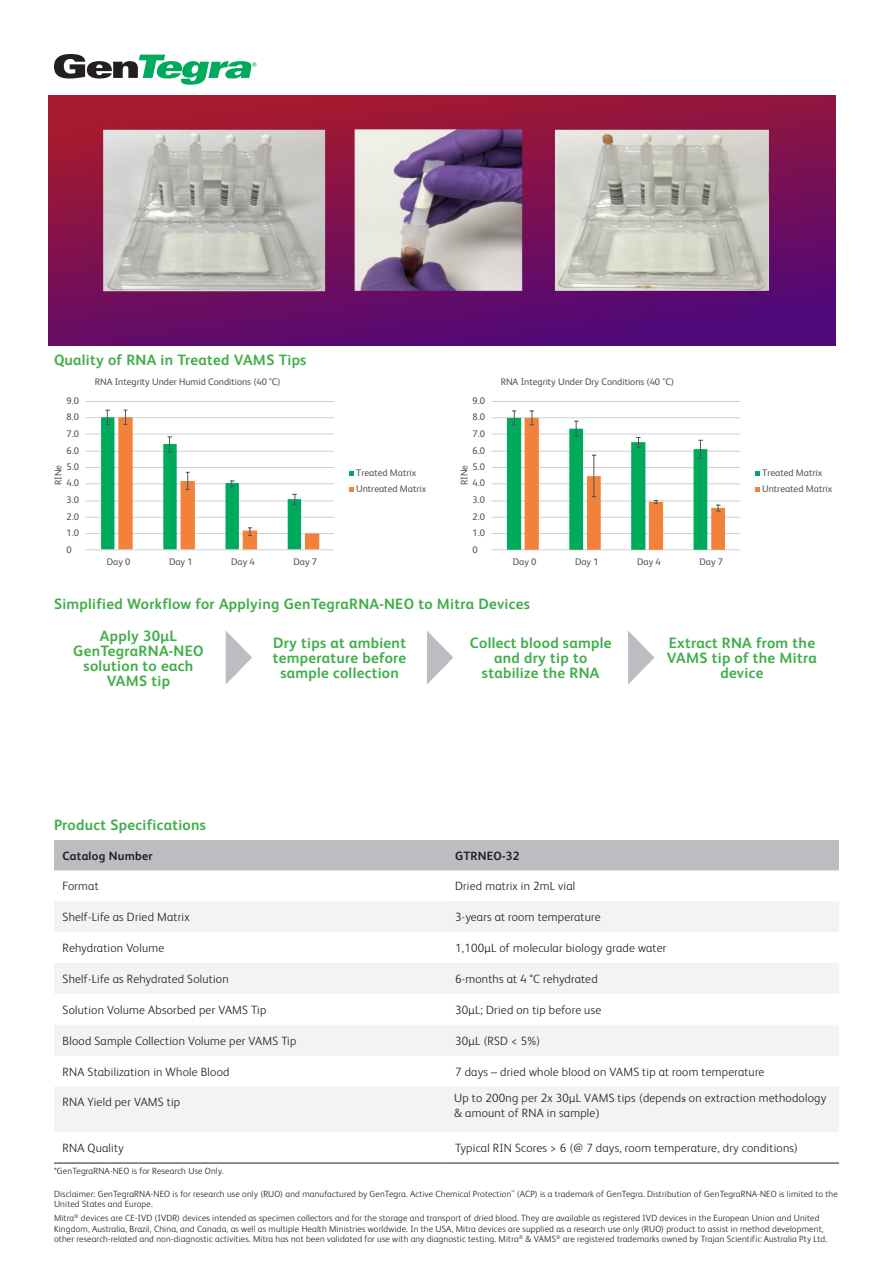
<style>
.page{position:relative;width:893px;height:1263px;background:#fff}
.page>*{position:absolute;margin:0;border:0;box-sizing:border-box;transform-origin:0 0}
.table_C{font:700 15px/15px "FS Albert Pro";letter-spacing:.02em;color:#40ae49;text-align:center}
.body_bold{font:700 15px "FS Albert Pro";letter-spacing:.02em;color:#40ae49}
.table_L{font:300 12px/15px "FS Albert Pro";letter-spacing:.02em;color:#231f20}
.table_L_B{font:700 12px "FS Albert Pro";letter-spacing:.02em;color:#231f20}
.t1{font:9.6px/16.2px "FS Albert Pro";color:#515455}
.disclaimer{font:300 9px/10.5px "FS Albert Pro";letter-spacing:.02em;color:#231f20}
.s1{font-family:"Minion Pro";font-weight:400}
</style>
<div class="page">
<div style="left:54px;top:839px;width:392px;height:31px;background:#bcbdc0"></div>
<div style="left:446px;top:839px;width:393px;height:31px;background:#bcbdc0"></div>
<svg style="left:54px;top:870px;width:785px;height:293px"></svg>
<svg style="left:54px;top:901px;width:785px;height:231px;fill:#f2f3f4"></svg>
<div style="left:446px;top:901px;width:393px;height:31px;background:#f2f3f4"></div>
<hr style="left:54px;top:1163px;width:392px;height:1px;background:#231f20">
<hr style="left:446px;top:1163px;width:393px;height:1px;background:#231f20">
<svg style="left:54px;top:54px;width:202px;height:31px"></svg>
<hr style="left:491px;top:533px;width:249px;height:1px;background:#cfd1d0">
<hr style="left:491px;top:517px;width:249px;height:1px;background:#cfd1d0">
<hr style="left:491px;top:501px;width:249px;height:1px;background:#cfd1d0">
<hr style="left:491px;top:483px;width:249px;height:1px;background:#cfd1d0">
<hr style="left:491px;top:467px;width:249px;height:1px;background:#cfd1d0">
<hr style="left:491px;top:451px;width:249px;height:1px;background:#cfd1d0">
<hr style="left:491px;top:434px;width:249px;height:1px;background:#cfd1d0">
<hr style="left:491px;top:417px;width:249px;height:1px;background:#cfd1d0">
<hr style="left:491px;top:401px;width:249px;height:1px;background:#cfd1d0">
<hr style="left:491px;top:550px;width:249px;height:1px;background:#cfd1d0">
<svg style="left:755px;top:471px;width:5px;height:5px"></svg>
<svg style="left:755px;top:487px;width:5px;height:5px"></svg>
<svg style="left:507px;top:411px;width:218px;height:139px"></svg>
<hr style="left:85px;top:533px;width:249px;height:1px;background:#cfd1d0">
<hr style="left:85px;top:517px;width:249px;height:1px;background:#cfd1d0">
<hr style="left:85px;top:501px;width:249px;height:1px;background:#cfd1d0">
<hr style="left:85px;top:483px;width:249px;height:1px;background:#cfd1d0">
<hr style="left:85px;top:467px;width:249px;height:1px;background:#cfd1d0">
<hr style="left:85px;top:451px;width:249px;height:1px;background:#cfd1d0">
<hr style="left:85px;top:434px;width:249px;height:1px;background:#cfd1d0">
<hr style="left:85px;top:417px;width:249px;height:1px;background:#cfd1d0">
<hr style="left:85px;top:401px;width:249px;height:1px;background:#cfd1d0">
<svg style="left:101px;top:410px;width:218px;height:140px"></svg>
<hr style="left:85px;top:550px;width:249px;height:1px;background:#cfd1d0">
<svg style="left:349px;top:471px;width:5px;height:5px"></svg>
<svg style="left:349px;top:487px;width:5px;height:5px"></svg>
<svg style="left:226px;top:631px;width:26px;height:53px"></svg>
<svg style="left:427px;top:631px;width:26px;height:53px"></svg>
<svg style="left:628px;top:631px;width:26px;height:53px"></svg>
<img style="left:49px;top:96px;width:787px;height:249px">
<p class="body_bold" style="left:54px;top:349px;width:254px">Quality of RNA in Treated VAMS Tips</p>
<p class="t1" style="left:95px;top:373px;width:188px">RNA Integrity Under Humid Conditions (40 °C)</p>
<p class="t1" style="left:501px;top:373px;width:175px">RNA Integrity Under Dry Conditions (40 ˚C)</p>
<p class="t1" style="left:67px;top:392px;width:14px">9.0</p>
<p class="t1" style="left:473px;top:392px;width:14px">9.0</p>
<p class="t1" style="left:67px;top:408px;width:14px">8.0</p>
<p class="t1" style="left:473px;top:408px;width:14px">8.0</p>
<p class="t1" style="left:67px;top:425px;width:14px">7.0</p>
<p class="t1" style="left:473px;top:425px;width:14px">7.0</p>
<p class="t1" style="left:67px;top:442px;width:14px">6.0</p>
<p class="t1" style="left:473px;top:442px;width:14px">6.0</p>
<p class="t1" style="left:67px;top:458px;width:14px">5.0</p>
<p class="t1" style="left:50px;top:485px;width:22px;rotate:-90deg">RINe</p>
<p class="t1" style="left:67px;top:474px;width:14px">4.0</p>
<p class="t1" style="left:356px;top:464px;width:71px">Treated Matrix<br>Untreated Matrix</p>
<p class="t1" style="left:473px;top:458px;width:14px">5.0</p>
<p class="t1" style="left:455px;top:485px;width:22px;rotate:-90deg">RINe</p>
<p class="t1" style="left:473px;top:474px;width:14px">4.0</p>
<p class="t1" style="left:762px;top:464px;width:71px">Treated Matrix<br>Untreated Matrix</p>
<p class="t1" style="left:67px;top:491px;width:14px">3.0</p>
<p class="t1" style="left:473px;top:491px;width:14px">3.0</p>
<p class="t1" style="left:67px;top:508px;width:14px">2.0</p>
<p class="t1" style="left:473px;top:508px;width:14px">2.0</p>
<p class="t1" style="left:67px;top:524px;width:14px">1.0</p>
<p class="t1" style="left:473px;top:524px;width:14px">1.0</p>
<p class="t1" style="left:67px;top:541px;width:7px">0</p>
<p class="t1" style="left:473px;top:541px;width:7px">0</p>
<p class="t1" style="left:107px;top:553px;width:25px">Day 0</p>
<p class="t1" style="left:169px;top:553px;width:25px">Day 1</p>
<p class="t1" style="left:231px;top:553px;width:25px">Day 4</p>
<p class="t1" style="left:293px;top:553px;width:25px">Day 7</p>
<p class="t1" style="left:513px;top:553px;width:25px">Day 0</p>
<p class="t1" style="left:575px;top:553px;width:25px">Day 1</p>
<p class="t1" style="left:637px;top:553px;width:25px">Day 4</p>
<p class="t1" style="left:699px;top:553px;width:25px">Day 7</p>
<p class="body_bold" style="left:54px;top:593px;width:477px">Simplified Workflow for Applying GenTegraRNA-NEO to Mitra Devices</p>
<p class="table_C" style="left:73px;top:627px;width:132px">Apply 30µL<br>GenTegraRNA-NEO solution to each<br>VAMS tip</p>
<p class="table_C" style="left:273px;top:635px;width:135px">Dry tips at ambient temperature before sample collection</p>
<p class="table_C" style="left:470px;top:635px;width:143px">Collect blood sample and dry tip to stabilize the RNA</p>
<p class="table_C" style="left:667px;top:635px;width:151px">Extract RNA from the<br>VAMS tip of the Mitra device</p>
<p class="body_bold" style="left:54px;top:815px;width:153px">Product Specifications</p>
<p class="table_L_B" style="left:63px;top:847px;width:91px">Catalog Number</p>
<p class="table_L_B" style="left:455px;top:847px;width:66px">GTRNEO-32</p>
<p class="table_L" style="left:63px;top:878px;width:38px">Format</p>
<p class="table_L" style="left:455px;top:878px;width:122px">Dried matrix in 2mL vial</p>
<p class="table_L" style="left:63px;top:909px;width:128px">Shelf-Life as Dried Matrix</p>
<p class="table_L" style="left:455px;top:909px;width:147px">3-years at room temperature</p>
<p class="table_L" style="left:63px;top:940px;width:103px">Rehydration Volume</p>
<p class="table_L" style="left:455px;top:940px;width:213px">1,100µL of molecular biology grade water</p>
<p class="table_L" style="left:63px;top:971px;width:168px">Shelf-Life as Rehydrated Solution</p>
<p class="table_L" style="left:455px;top:971px;width:144px">6-months at 4 °C rehydrated</p>
<p class="table_L" style="left:63px;top:1001px;width:205px">Solution Volume Absorbed per VAMS Tip</p>
<p class="table_L" style="left:455px;top:1001px;width:148px">30µL; Dried on tip before use</p>
<p class="table_L" style="left:63px;top:1032px;width:235px">Blood Sample Collection Volume per VAMS Tip</p>
<p class="table_L" style="left:455px;top:1032px;width:87px">30µL (RSD &lt; 5%)</p>
<p class="table_L" style="left:63px;top:1063px;width:168px">RNA Stabilization in Whole Blood</p>
<p class="table_L" style="left:455px;top:1063px;width:311px">7 days – dried whole blood on VAMS tip at room temperature</p>
<p class="table_L" style="left:63px;top:1094px;width:119px">RNA Yield per VAMS tip</p>
<p class="table_L" style="left:454px;top:1089px;width:374px">Up to 200ng per 2x 30µL VAMS tips (depend<span class="s1">s</span> on extraction methodology &amp; amount of RNA in sample<span class="s1">)</span></p>
<p class="table_L" style="left:63px;top:1140px;width:63px">RNA Quality</p>
<p class="table_L" style="left:455px;top:1140px;width:345px">Typical RIN Scores &gt; 6 (@ 7 days, room temperature, dry conditions)</p>
<p class="disclaimer" style="left:54px;top:1165px;width:171px">*GenTegraRNA-NEO is for Research Use Only.</p>
<p class="disclaimer" style="left:54px;top:1188px;width:785px">Disclaimer: GenTegraRNA-NEO is for research use only (RUO) and manufactured by GenTegra. Active Chemical Protection<sup>™</sup> (ACP) is a trademark of GenTegra. Distribution of GenTegraRNA-NEO is limited to the<br>United States and Europe.</p>
<p class="disclaimer" style="left:54px;top:1212px;width:775px">Mitra<sup>®</sup> devices are CE-IVD (IVDR) devices intended as specimen collectors and for the storage and transport of dried blood. They are available as registered IVD devices in the European Union and United<br>Kingdom, Australia, Brazil, China, and Canada, as well as multiple Health Ministries worldwide. In the USA, Mitra devices are supplied as a research use only (RUO) product to assist in method development, other research-related and non-diagnostic activities. Mitra has not been validated for use with any diagnostic testing. Mitra<sup>®</sup> &amp; VAMS<sup>®</sup> are registered trademarks owned by Trajan Scientific Australia Pty Ltd.</p>
</div>
